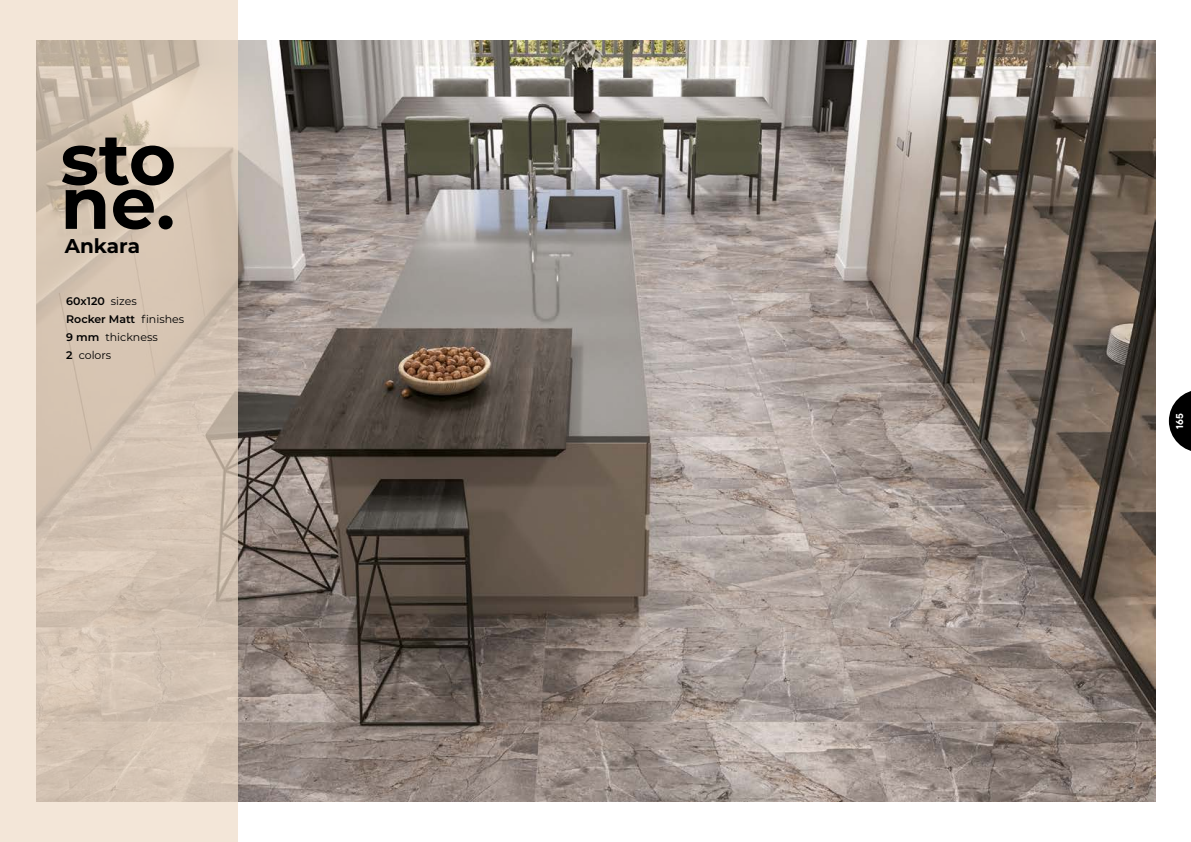
<style>
.page{position:relative;width:1191px;height:842px;background:#fff}
.page>*{position:absolute;margin:0;border:0;box-sizing:border-box;transform-origin:0 0}
.t1{font:700 72px "Montserrat";color:#000}
.t2{font:700 20px "Montserrat";color:#000}
.t3{font:11px/18px "Montserrat";color:#000}
.t4{font:700 10px "TT Commons Pro";color:#fff}
.s1{font-weight:600}
</style>
<div class="page">
<svg style="left:1168px;top:391px;width:23px;height:60px"></svg>
<img style="left:238px;top:41px;width:917px;height:760px">
<svg style="left:0;top:0;width:238px;height:842px;background:#dacbba"></svg>
<h1 class="t1" style="left:61px;top:107px;width:117px">sto</h1>
<h1 class="t1" style="left:61px;top:151px;width:116px">ne.</h1>
<h2 class="t2" style="left:65px;top:231px;width:77px">Ankara</h2>
<p class="t3" style="left:66px;top:291px;width:120px"><span class="s1">60x120</span> sizes<br><span class="s1">Rocker Matt</span> finishes<br><span class="s1">9 mm</span> thickness<br><span class="s1">2</span> colors</p>
<p class="t4" style="left:1172px;top:429px;width:17px;rotate:-90deg">165</p>
</div>
